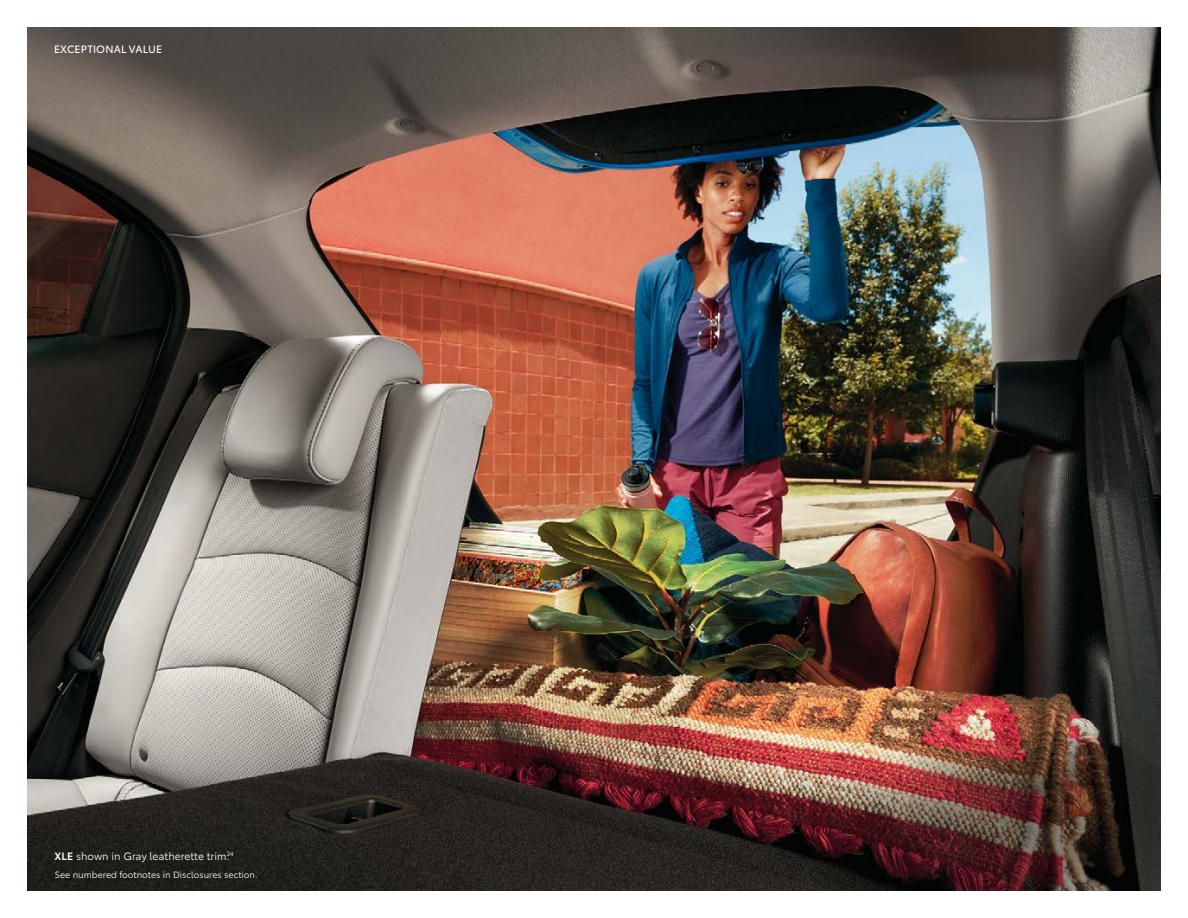
<style>
.page{position:relative;width:1188px;height:918px;background:#fff}
.page>*{position:absolute;margin:0;border:0;box-sizing:border-box;transform-origin:0 0}
.t1{font:10.5px "Toyota Type";color:#fff}
.t2{font:10.5px "Toyota Type";letter-spacing:.015em;color:#fff}
.t3{font:9px "Toyota Type";color:#fff}
.s1{font-weight:600}
</style>
<div class="page">
<img style="left:27px;top:27px;width:1134px;height:864px">
<p class="t2" style="left:54px;top:41px;width:110px">EXCEPTIONAL VALUE</p>
<p class="t1" style="left:55px;top:848px;width:181px"><span class="s1">XLE</span> shown in Gray leatherette trim.<sup>24</sup></p>
<p class="t3" style="left:55px;top:868px;width:204px">See numbered footnotes in Disclosures section.</p>
</div>
